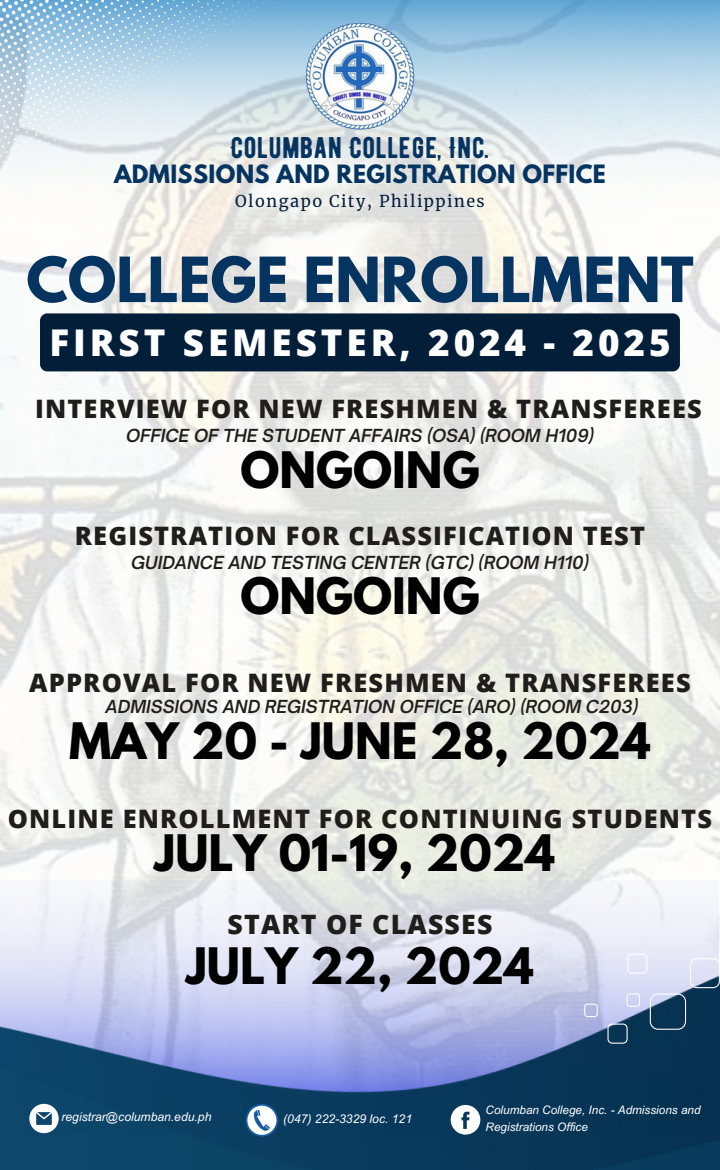
<style>
.page{position:relative;width:720px;height:1170px;background:#fff}
.page>*{position:absolute;margin:0;border:0;box-sizing:border-box;transform-origin:0 0}
.t1{font:700 55.12px "League Spartan";color:#053460}
.t2{font:700 44.5px "League Spartan";color:#000}
.t3{font:800 36.88px "Open Sans";letter-spacing:.105em;color:#fff}
.t4{font:29.88px "BERNIER Regular";letter-spacing:.01em;color:#053460}
.t5{font:800 26.75px "Open Sans";letter-spacing:.045em;color:#201e1a}
.t6{font:800 25.38px "Open Sans";letter-spacing:.045em;color:#201e1a}
.t7{font:700 22.38px "League Spartan";letter-spacing:.015em;color:#053460}
.t8{font:italic 600 17.25px "Open Sauce One";color:#201e1a}
.t9{font:16.12px "Merriweather";letter-spacing:.095em;color:#021e39}
.t10{font:italic 12.12px "Arial MT Pro";color:#fff}
.t11{font:italic 11.75px/16.9px "Arial MT Pro";color:#fff}
</style>
<div class="page">
<img style="left:0;top:220px;width:720px;height:703px">
<img style="left:0;top:880px;width:719px;height:43px">
<img style="left:306px;top:0;width:414px;height:220px">
<img style="left:306px;top:23px;width:109px;height:107px">
<img style="left:0;top:923px;width:720px;height:247px">
<svg style="left:451px;top:1105px;width:29px;height:30px"></svg>
<svg style="left:245px;top:1104px;width:33px;height:33px"></svg>
<div style="left:247px;top:1106px;width:29px;height:29px;background:#fff;border-radius:50%"></div>
<svg style="left:254px;top:1110px;width:16px;height:21px"></svg>
<svg style="left:29px;top:1104px;width:30px;height:29px"></svg>
<svg style="left:627px;top:954px;width:20px;height:20px"></svg>
<svg style="left:650px;top:994px;width:36px;height:36px"></svg>
<svg style="left:690px;top:958px;width:30px;height:30px"></svg>
<svg style="left:627px;top:993px;width:13px;height:14px"></svg>
<svg style="left:607px;top:1024px;width:21px;height:20px"></svg>
<svg style="left:584px;top:1004px;width:14px;height:13px"></svg>
<svg style="left:0;top:0;width:306px;height:307px"></svg>
<div style="left:40px;top:313px;width:640px;height:58px;background:#021e39;border-radius:7px"></div>
<h3 class="t4" style="left:231px;top:129px;width:260px">COLUMBAN COLLEGE, INC.</h3>
<h2 class="t9" style="left:235px;top:191px;width:251px">Olongapo City, Philippines</h2>
<h3 class="t7" style="left:114px;top:163px;width:493px">ADMISSIONS AND REGISTRATION OFFICE</h3>
<h3 class="t1" style="left:26px;top:252px;width:669px">COLLEGE ENROLLMENT</h3>
<h1 class="t3" style="left:49px;top:317px;width:623px">FIRST SEMESTER, 2024 - 2025</h1>
<p class="t6" style="left:35px;top:391px;width:668px">INTERVIEW FOR NEW FRESHMEN &amp; TRANSFEREES</p>
<p class="t8" style="left:126px;top:425px;width:469px">OFFICE OF THE STUDENT AFFAIRS (OSA) (ROOM H109)</p>
<h2 class="t2" style="left:240px;top:448px;width:241px">ONGOING</h2>
<p class="t6" style="left:75px;top:518px;width:572px">REGISTRATION FOR CLASSIFICATION TEST</p>
<p class="t8" style="left:131px;top:552px;width:459px">GUIDANCE AND TESTING CENTER (GTC) (ROOM H110)</p>
<p class="t2" style="left:240px;top:574px;width:241px">ONGOING</p>
<p class="t6" style="left:29px;top:665px;width:663px">APPROVAL FOR NEW FRESHMEN &amp; TRANSFEREES</p>
<p class="t8" style="left:106px;top:696px;width:534px">ADMISSIONS AND REGISTRATION OFFICE (ARO) (ROOM C203)</p>
<p class="t2" style="left:69px;top:719px;width:583px">MAY 20 - JUNE 28, 2024</p>
<p class="t6" style="left:8px;top:801px;width:706px">ONLINE ENROLLMENT FOR CONTINUING STUDENTS</p>
<p class="t2" style="left:155px;top:831px;width:402px">JULY 01-19, 2024</p>
<p class="t5" style="left:228px;top:906px;width:266px">START OF CLASSES</p>
<p class="t2" style="left:186px;top:944px;width:349px">JULY 22, 2024</p>
<h6 class="t10" style="left:61px;top:1113px;width:151px">registrar@columban.edu.ph</h6>
<h5 class="t10" style="left:283px;top:1114px;width:130px">(047) 222-3329 loc. 121</h5>
<h4 class="t11" style="left:486px;top:1103px;width:216px">Columban College, Inc. - Admissions and<br>Registrations Office</h4>
</div>
